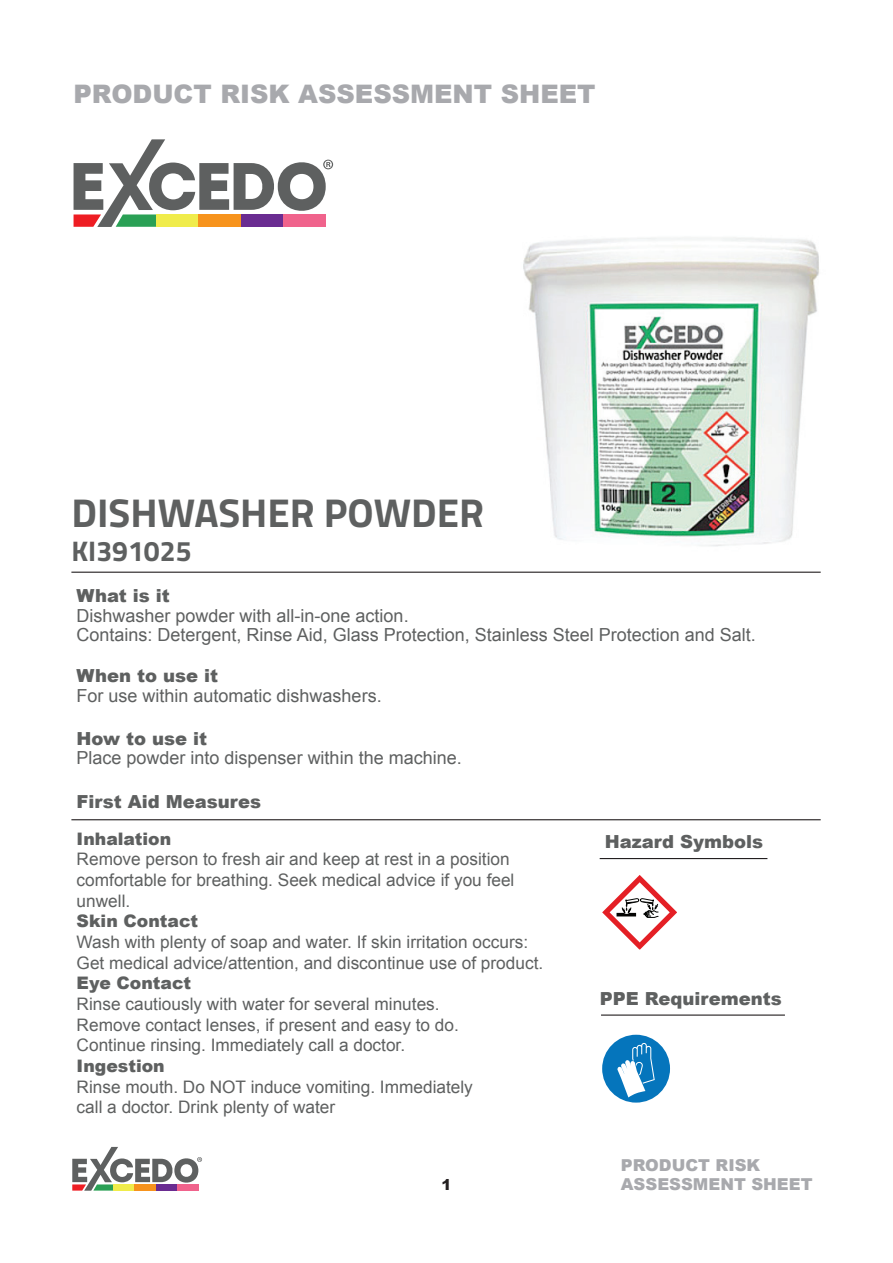
<style>
.page{position:relative;width:893px;height:1263px;background:#fff}
.page>*{position:absolute;margin:0;border:0;box-sizing:border-box;transform-origin:0 0}
.t1{font:700 40.2px "Titillium";color:#5e6060}
.t2{font:700 28.35px "Titillium";color:#5e6060}
.t3{font:900 25.5px "Arial";color:#a8a9ad}
.t4{font:18px/19.5px "Arial";color:#5e6060}
.t5{font:900 18px "Arial";color:#5e6060}
.t6{font:17.25px/20.7px "Arial";color:#5e6060}
.t7{font:900 17.25px "Arial";color:#5e6060}
.t8{font:900 16.5px/19.8px "Arial";color:#a8a9ad}
.t9{font:900 15px "Arial";color:#231f20}
</style>
<div class="page">
<svg style="left:72px;top:1147px;width:130px;height:44px"></svg>
<div style="left:602px;top:1035px;width:68px;height:67px;background:#0575bc;border-radius:50%"></div>
<svg style="left:617px;top:1043px;width:38px;height:54px"></svg>
<svg style="left:74px;top:139px;width:259px;height:88px"></svg>
<hr style="left:71px;top:572px;width:750px;height:1px;background:#231f20">
<hr style="left:71px;top:819px;width:750px;height:1px;background:#231f20">
<svg style="left:602px;top:875px;width:75px;height:74px"></svg>
<hr style="left:601px;top:1014px;width:184px;height:2px;background:#231f20">
<hr style="left:600px;top:858px;width:167px;height:1px;background:#231f20">
<img style="left:523px;top:237px;width:296px;height:310px">
<h3 class="t3" style="left:74px;top:76px;width:524px">PRODUCT RISK ASSESSMENT SHEET</h3>
<h1 class="t1" style="left:71px;top:482px;width:414px">DISHWASHER POWDER</h1>
<h2 class="t2" style="left:71px;top:529px;width:122px">KI391025</h2>
<p class="t5" style="left:77px;top:583px;width:95px">What is it</p>
<p class="t4" style="left:77px;top:606px;width:681px">Dishwasher powder with all-in-one action.<br>Contains: Detergent, Rinse Aid, Glass Protection, Stainless Steel Protection and Salt.</p>
<p class="t5" style="left:77px;top:663px;width:143px">When to use it</p>
<p class="t4" style="left:77px;top:686px;width:307px">For use within automatic dishwashers.</p>
<p class="t5" style="left:77px;top:725px;width:132px">How to use it</p>
<p class="t4" style="left:77px;top:748px;width:387px">Place powder into dispenser within the machine.</p>
<p class="t5" style="left:77px;top:788px;width:186px">First Aid Measures</p>
<p class="t7" style="left:77px;top:826px;width:96px">Inhalation</p>
<p class="t6" style="left:77px;top:849px;width:439px">Remove person to fresh air and keep at rest in a position comfortable for breathing. Seek medical advice if you feel unwell.</p>
<p class="t7" style="left:77px;top:909px;width:123px">Skin Contact</p>
<p class="t6" style="left:77px;top:932px;width:468px">Wash with plenty of soap and water. If skin irritation occurs:<br>Get medical advice/attention, and discontinue use of product.</p>
<p class="t7" style="left:77px;top:971px;width:116px">Eye Contact</p>
<p class="t6" style="left:77px;top:994px;width:384px">Rinse cautiously with water for several minutes.<br>Remove contact lenses, if present and easy to do.<br>Continue rinsing. Immediately call a doctor.</p>
<p class="t7" style="left:77px;top:1053px;width:90px">Ingestion</p>
<p class="t6" style="left:77px;top:1076px;width:398px">Rinse mouth. Do NOT induce vomiting. Immediately call a doctor. Drink plenty of water</p>
<p class="t5" style="left:605px;top:828px;width:160px">Hazard Symbols</p>
<p class="t5" style="left:600px;top:985px;width:183px">PPE Requirements</p>
<p class="t9" style="left:441px;top:1173px;width:12px">1</p>
<p class="t8" style="left:621px;top:1154px;width:193px">PRODUCT RISK<br>ASSESSMENT SHEET</p>
</div>
